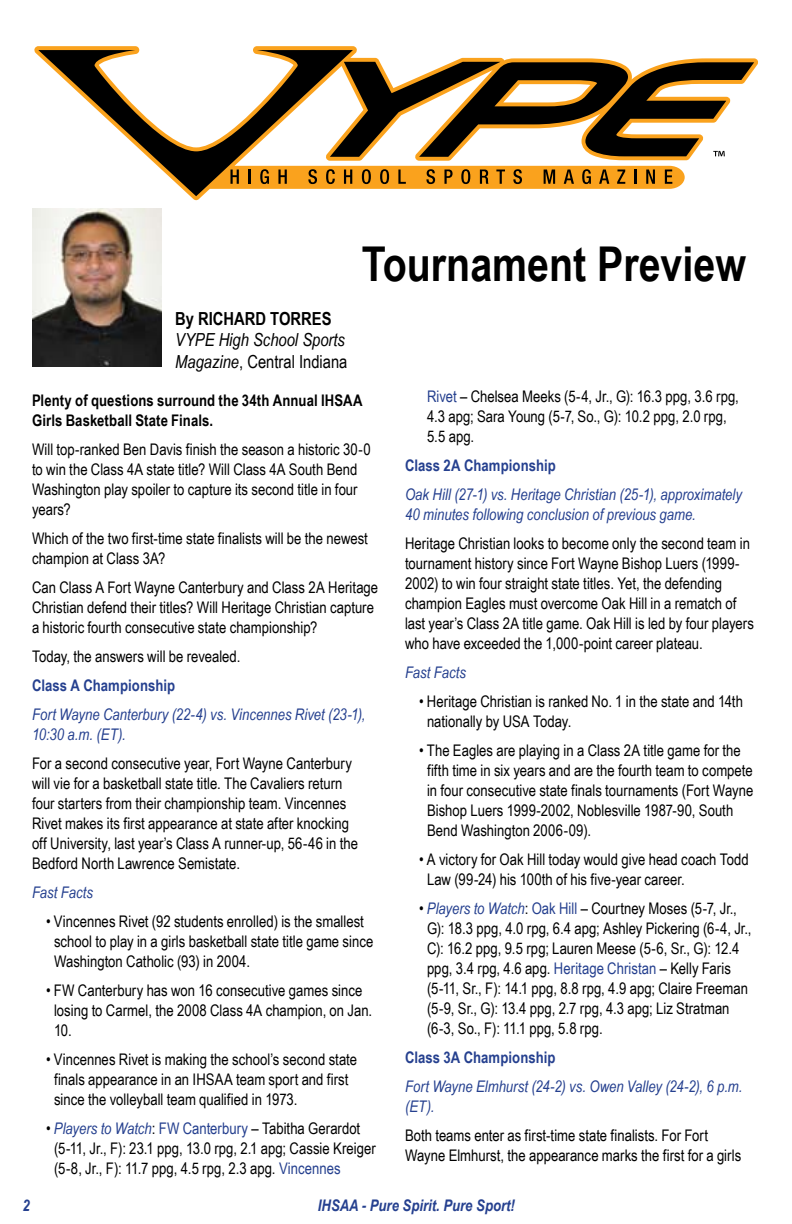
<style>
.page{position:relative;width:792px;height:1224px;background:#fff}
.page>*{position:absolute;margin:0;border:0;box-sizing:border-box;transform-origin:0 0}
.t1{font:700 48px "Arial Narrow";color:#000}
.t2{font:italic 18px/21.6px "Arial Narrow";color:#000}
.t3{font:700 18px "Arial Narrow";color:#000}
.t4{font:16px/20px "Arial Narrow";color:#000}
.t5{font:italic 16px/20px "Arial Narrow";color:#25408f}
.t6{font:700 16px/20px "Arial Narrow";letter-spacing:.005em;color:#000}
.t7{font:700 16px "Arial Narrow";letter-spacing:.005em;color:#25408f}
.t8{font:italic 700 16px "Arial Narrow";color:#25408f}
.s1{font-style:normal}
.s2{font-style:italic;color:#25408f}
.s3{color:#25408f}
</style>
<div class="page">
<svg style="left:34px;top:46px;width:724px;height:154px"></svg>
<svg style="left:38px;top:50px;width:315px;height:146px"></svg>
<svg style="left:230px;top:170px;width:9px;height:14px"></svg>
<svg style="left:249px;top:170px;width:2px;height:14px"></svg>
<svg style="left:260px;top:169px;width:9px;height:15px"></svg>
<svg style="left:278px;top:170px;width:9px;height:14px"></svg>
<svg style="left:308px;top:169px;width:9px;height:15px"></svg>
<svg style="left:326px;top:169px;width:9px;height:15px"></svg>
<svg style="left:344px;top:170px;width:8px;height:14px"></svg>
<svg style="left:362px;top:169px;width:9px;height:15px"></svg>
<svg style="left:380px;top:169px;width:9px;height:15px"></svg>
<svg style="left:398px;top:170px;width:8px;height:14px"></svg>
<svg style="left:426px;top:169px;width:9px;height:15px"></svg>
<svg style="left:444px;top:170px;width:9px;height:14px"></svg>
<svg style="left:461px;top:169px;width:9px;height:15px"></svg>
<svg style="left:480px;top:170px;width:9px;height:14px"></svg>
<svg style="left:496px;top:170px;width:9px;height:14px"></svg>
<svg style="left:513px;top:169px;width:9px;height:15px"></svg>
<svg style="left:544px;top:170px;width:11px;height:14px"></svg>
<svg style="left:564px;top:170px;width:10px;height:14px"></svg>
<svg style="left:582px;top:169px;width:9px;height:15px"></svg>
<svg style="left:599px;top:170px;width:10px;height:14px"></svg>
<svg style="left:617px;top:170px;width:8px;height:14px"></svg>
<svg style="left:634px;top:170px;width:2px;height:14px"></svg>
<svg style="left:646px;top:170px;width:9px;height:14px"></svg>
<svg style="left:665px;top:170px;width:7px;height:14px"></svg>
<svg style="left:330px;top:62px;width:424px;height:95px"></svg>
<img style="left:32px;top:208px;width:130px;height:159px">
<p class="t3" style="left:175px;top:308px;width:158px">By RICHARD TORRES</p>
<p class="t2" style="left:175px;top:329px;width:174px">VYPE High School Sports<br>Magazine<span class="s1">, Central Indiana</span></p>
<h1 class="t1" style="left:362px;top:237px;width:386px">Tournament Preview</h1>
<p class="t6" style="left:32px;top:390px;width:332px">Plenty of questions surround the 34th Annual IHSAA<br>Girls Basketball State Finals.</p>
<p class="t4" style="left:32px;top:439px;width:340px">Will top-ranked Ben Davis finish the season a historic 30-0 to win the Class 4A state title? Will Class 4A South Bend Washington play spoiler to capture its second title in four years?</p>
<p class="t4" style="left:32px;top:528px;width:337px">Which of the two first-time state finalists will be the newest champion at Class 3A?</p>
<p class="t4" style="left:32px;top:577px;width:348px">Can Class A Fort Wayne Canterbury and Class 2A Heritage<br>Christian defend their titles? Will Heritage Christian capture a historic fourth consecutive state championship?</p>
<p class="t4" style="left:32px;top:646px;width:210px">Today, the answers will be revealed.</p>
<p class="t7" style="left:32px;top:676px;width:145px">Class A Championship</p>
<p class="t5" style="left:32px;top:704px;width:335px">Fort Wayne Canterbury (22-4) vs. Vincennes Rivet (23-1),<br>10:30 a.m. (ET).</p>
<p class="t4" style="left:32px;top:753px;width:328px">For a second consecutive year, Fort Wayne Canterbury will vie for a basketball state title. The Cavaliers return four starters from their championship team. Vincennes Rivet makes its first appearance at state after knocking off University, last year’s Class A runner-up, 56-46 in the Bedford North Lawrence Semistate.</p>
<p class="t5" style="left:32px;top:882px;width:62px">Fast Facts</p>
<p class="t4" style="left:54px;top:911px;width:321px;text-indent:-8px">• Vincennes Rivet (92 students enrolled) is the smallest school to play in a girls basketball state title game since<br>Washington Catholic (93) in 2004.</p>
<p class="t4" style="left:54px;top:980px;width:320px;text-indent:-8px">• FW Canterbury has won 16 consecutive games since losing to Carmel, the 2008 Class 4A champion, on Jan.<br>10.</p>
<p class="t4" style="left:54px;top:1049px;width:305px;text-indent:-8px">• Vincennes Rivet is making the school’s second state finals appearance in an IHSAA team sport and first since the volleyball team qualified in 1973.</p>
<p class="t4" style="left:54px;top:1118px;width:323px;text-indent:-8px">• <span class="s2">Players to Watch</span>: <span class="s3">FW Canterbury</span> – Tabitha Gerardot (5-11, Jr., F): 23.1 ppg, 13.0 rpg, 2.1 apg; Cassie Kreiger (5-8, Jr., F): 11.7 ppg, 4.5 rpg, 2.3 apg. <span class="s3">Vincennes</span></p>
<p class="t4" style="left:427px;top:387px;width:313px"><span class="s3">Rivet</span> – Chelsea Meeks (5-4, Jr., G): 16.3 ppg, 3.6 rpg,<br>4.3 apg; Sara Young (5-7, So., G): 10.2 ppg, 2.0 rpg,<br>5.5 apg.</p>
<p class="t7" style="left:405px;top:456px;width:152px">Class 2A Championship</p>
<p class="t5" style="left:405px;top:485px;width:338px">Oak Hill (27-1) vs. Heritage Christian (25-1), approximately<br>40 minutes following conclusion of previous game.</p>
<p class="t4" style="left:405px;top:534px;width:350px">Heritage Christian looks to become only the second team in tournament history since Fort Wayne Bishop Luers (1999- 2002) to win four straight state titles. Yet, the defending champion Eagles must overcome Oak Hill in a rematch of last year’s Class 2A title game. Oak Hill is led by four players who have exceeded the 1,000-point career plateau.</p>
<p class="t5" style="left:405px;top:663px;width:62px">Fast Facts</p>
<p class="t4" style="left:427px;top:691px;width:317px;text-indent:-8px">• Heritage Christian is ranked No. 1 in the state and 14th nationally by USA Today.</p>
<p class="t4" style="left:427px;top:740px;width:328px;text-indent:-8px">• The Eagles are playing in a Class 2A title game for the fifth time in six years and are the fourth team to compete in four consecutive state finals tournaments (Fort Wayne Bishop Luers 1999-2002, Noblesville 1987-90, South Bend Washington 2006-09).</p>
<p class="t4" style="left:427px;top:849px;width:323px;text-indent:-8px">• A victory for Oak Hill today would give head coach Todd<br>Law (99-24) his 100th of his five-year career.</p>
<p class="t4" style="left:427px;top:898px;width:326px;text-indent:-8px">• <span class="s2">Players to Watch</span>: <span class="s3">Oak Hill</span> – Courtney Moses (5-7, Jr., G): 18.3 ppg, 4.0 rpg, 6.4 apg; Ashley Pickering (6-4, Jr., C): 16.2 ppg, 9.5 rpg; Lauren Meese (5-6, Sr., G): 12.4 ppg, 3.4 rpg, 4.6 apg. <span class="s3">Heritage Christan</span> – Kelly Faris (5-11, Sr., F): 14.1 ppg, 8.8 rpg, 4.9 apg; Claire Freeman (5-9, Sr., G): 13.4 ppg, 2.7 rpg, 4.3 apg; Liz Stratman (6-3, So., F): 11.1 ppg, 5.8 rpg.</p>
<p class="t7" style="left:405px;top:1048px;width:152px">Class 3A Championship</p>
<p class="t5" style="left:405px;top:1077px;width:339px">Fort Wayne Elmhurst (24-2) vs. Owen Valley (24-2), 6 p.m. (ET).</p>
<p class="t4" style="left:405px;top:1125px;width:338px">Both teams enter as first-time state finalists. For Fort<br>Wayne Elmhurst, the appearance marks the first for a girls</p>
<p class="t8" style="left:22px;top:1196px;width:9px">2</p>
<p class="t8" style="left:318px;top:1196px;width:198px">IHSAA - Pure Spirit. Pure Sport!</p>
</div>
